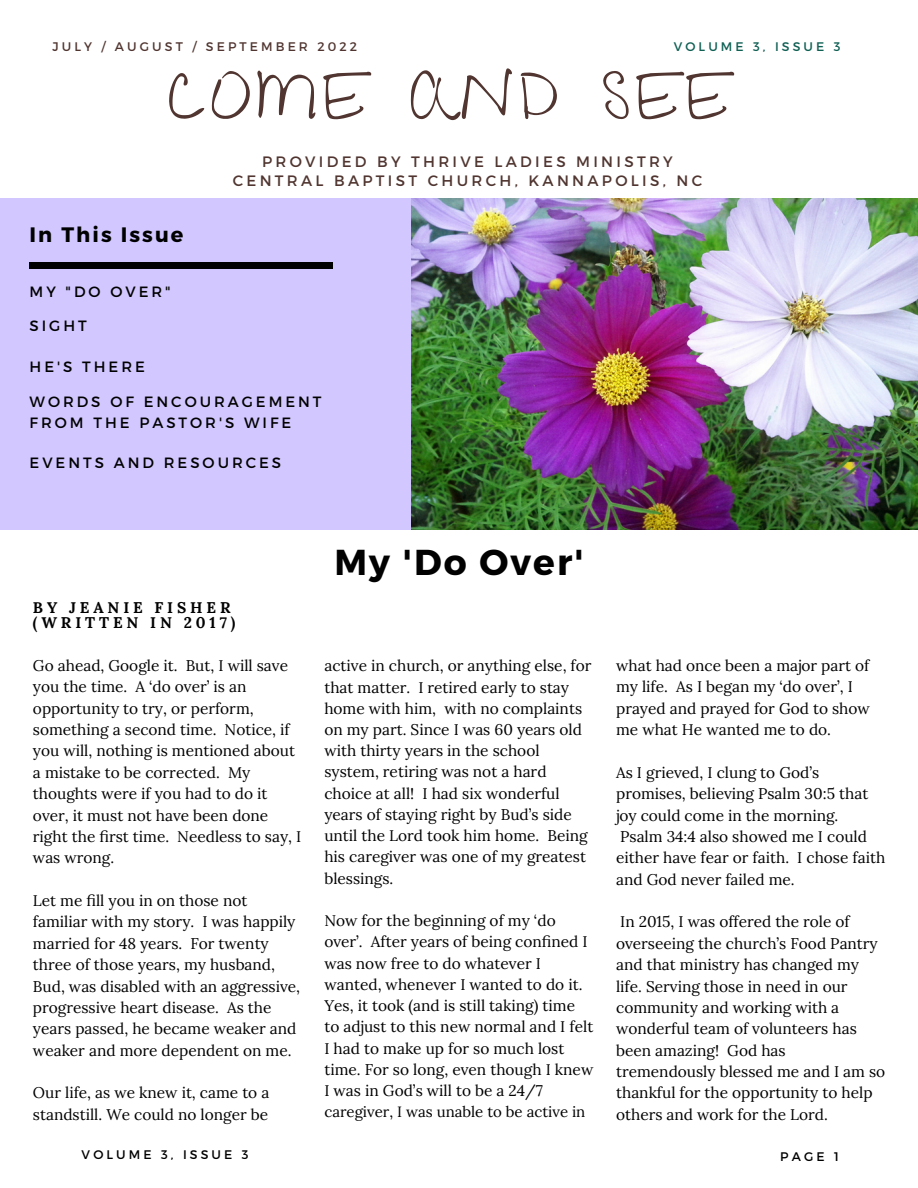
<style>
.page{position:relative;width:918px;height:1188px;background:#fff}
.page>*{position:absolute;margin:0;border:0;box-sizing:border-box;transform-origin:0 0}
.t1{font:63.3px "Give You Glory";letter-spacing:.08em;color:#503530}
.t2{font:700 36px "Montserrat";letter-spacing:.06em;color:#010101}
.t3{font:700 20.85px "Montserrat";letter-spacing:.1em;color:#010101}
.t4{font:15.45px/21.3px "Lora";color:#010101}
.t5{font:700 15.45px/14.7px "Lora";letter-spacing:.25em;color:#010101}
.t6{font:15px/19.5px "Montserrat";letter-spacing:.22em;color:#503530;text-align:center}
.t7{font:15px "Lora";color:#010101}
.t8{font:14.85px/20.2px "Montserrat";letter-spacing:.2em;color:#010101}
.t9{font:12.45px "Montserrat";letter-spacing:.25em;color:#503530}
.t10{font:12.45px "Montserrat";letter-spacing:.25em;color:#010101}
.t11{font:12.45px "Montserrat";letter-spacing:.25em;color:#0f5f53}
</style>
<div class="page">
<div style="left:0;top:199px;width:412px;height:331px;background:#d2c7ff"></div>
<div style="left:30px;top:262px;width:303px;height:7px;background:#010101"></div>
<img style="left:412px;top:199px;width:506px;height:331px">
<p class="t9" style="left:52px;top:39px;width:306px">JULY / AUGUST / SEPTEMBER 2022</p>
<h1 class="t1" style="left:168px;top:60px;width:564px">COME AND SEE</h1>
<p class="t6" style="left:233px;top:151px;width:471px">PROVIDED BY THRIVE LADIES MINISTRY<br>CENTRAL BAPTIST CHURCH, KANNAPOLIS, NC</p>
<p class="t11" style="left:674px;top:39px;width:168px">VOLUME 3, ISSUE 3</p>
<h3 class="t3" style="left:30px;top:221px;width:155px">In This Issue</h3>
<p class="t8" style="left:30px;top:281px;width:142px">MY "DO OVER"</p>
<p class="t8" style="left:30px;top:315px;width:59px">SIGHT</p>
<p class="t8" style="left:30px;top:356px;width:117px">HE'S THERE</p>
<p class="t8" style="left:30px;top:391px;width:293px">WORDS OF ENCOURAGEMENT<br>FROM THE PASTOR'S WIFE</p>
<p class="t8" style="left:30px;top:452px;width:253px">EVENTS AND RESOURCES</p>
<p class="t5" style="left:33px;top:600px;width:204px">BY JEANIE FISHER (WRITTEN IN 2017)</p>
<p class="t4" style="left:33px;top:655px;width:270px">Go ahead, Google it. But, I will save you the time. A ‘do over’ is an opportunity to try, or perform, something a second time. Notice, if you will, nothing is mentioned about a mistake to be corrected. My thoughts were if you had to do it over, it must not have been done right the first time. Needless to say, I was wrong.</p>
<p class="t4" style="left:33px;top:890px;width:269px">Let me fill you in on those not familiar with my story. I was happily married for 48 years. For twenty three of those years, my husband, Bud, was disabled with an aggressive, progressive heart disease. As the years passed, he became weaker and weaker and more dependent on me.</p>
<p class="t4" style="left:33px;top:1082px;width:238px">Our life, as we knew it, came to a standstill. We could no longer be</p>
<h2 class="t2" style="left:334px;top:539px;width:251px">My 'Do Over'</h2>
<p class="t4" style="left:324px;top:655px;width:269px">active in church, or anything else, for that matter. I retired early to stay home with him, with no complaints on my part. Since I was 60 years old with thirty years in the school system, retiring was not a hard choice at all! I had six wonderful years of staying right by Bud’s side until the Lord took him home. Being his caregiver was one of my greatest blessings.</p>
<p class="t4" style="left:324px;top:910px;width:271px">Now for the beginning of my ‘do over’. After years of being confined I was now free to do whatever I wanted, whenever I wanted to do it.<br>Yes, it took (and is still taking) time to adjust to this new normal and I felt<br>I had to make up for so much lost time. For so long, even though I knew<br>I was in God’s will to be a 24/7</p>
<p class="t7" style="left:324px;top:1102px;width:263px">caregiver, I was unable to be active in</p>
<p class="t4" style="left:616px;top:655px;width:255px">what had once been a major part of my life. As I began my ‘do over’, I prayed and prayed for God to show me what He wanted me to do.</p>
<p class="t4" style="left:616px;top:761px;width:271px">As I grieved, I clung to God’s promises, believing Psalm 30:5 that joy could come in the morning.<br>Psalm 34:4 also showed me I could either have fear or faith. I chose faith and God never failed me.</p>
<p class="t4" style="left:616px;top:911px;width:271px">In 2015, I was offered the role of overseeing the church’s Food Pantry and that ministry has changed my life. Serving those in need in our community and working with a wonderful team of volunteers has been amazing! God has tremendously blessed me and I am so thankful for the opportunity to help others and work for the Lord.</p>
<p class="t10" style="left:82px;top:1147px;width:168px">VOLUME 3, ISSUE 3</p>
<p class="t10" style="left:780px;top:1148px;width:60px">PAGE 1</p>
</div>
